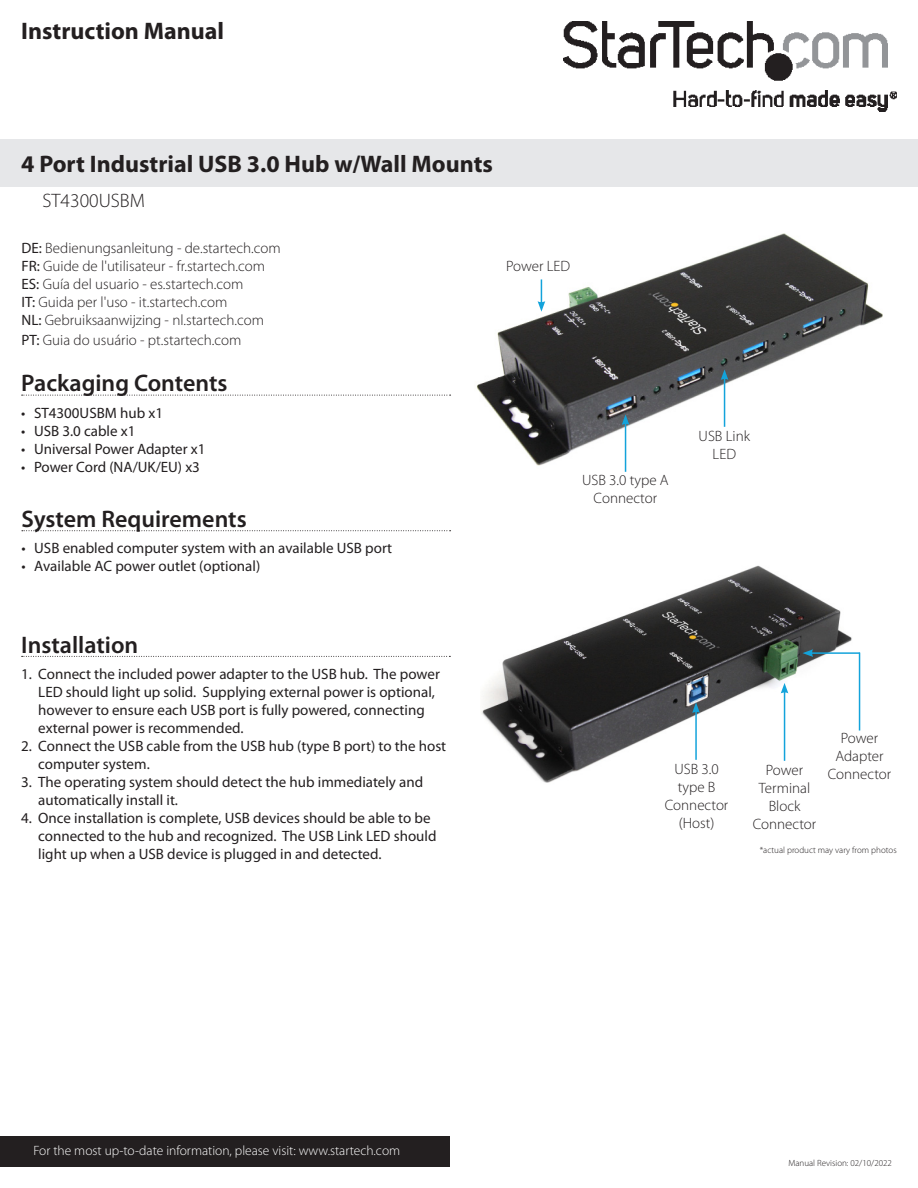
<style>
.page{position:relative;width:918px;height:1188px;background:#fff}
.page>*{position:absolute;margin:0;border:0;box-sizing:border-box;transform-origin:0 0}
.Title_Description{font:700 24px "Myriad Pro";color:#231f20}
.t1{font:600 24px "Myriad Pro";color:#231f20}
.Title_SKU{font:300 19.5px "Myriad Pro";color:#231f20}
.t2{font:15px/18px "Myriad Pro";color:#231f20}
.Text{font:300 15px/18px "Myriad Pro";color:#231f20;text-align:center}
.t3{font:300 13.5px "Myriad Pro";color:#fff}
.Text-2{font:300 9px "Myriad Pro";color:#231f20}
.s1{font-weight:400}
</style>
<div class="page">
<img style="left:563px;top:21px;width:334px;height:90px">
<div style="left:0;top:140px;width:918px;height:47px;background:#e6e7e9"></div>
<div style="left:0;top:1136px;width:450px;height:30px;background:#231f20"></div>
<img style="left:477px;top:233px;width:406px;height:239px">
<svg style="left:22px;top:395px;width:429px;height:1px"></svg>
<svg style="left:22px;top:530px;width:429px;height:1px"></svg>
<svg style="left:22px;top:656px;width:428px;height:1px"></svg>
<img style="left:481px;top:565px;width:371px;height:218px">
<hr style="left:695px;top:711px;width:2px;height:49px;background:#13a3db">
<svg style="left:692px;top:702px;width:8px;height:11px"></svg>
<hr style="left:784px;top:691px;width:1px;height:70px;background:#13a3db">
<svg style="left:781px;top:683px;width:7px;height:10px"></svg>
<hr style="left:859px;top:653px;width:1px;height:78px;background:#13a3db">
<hr style="left:811px;top:652px;width:49px;height:2px;background:#13a3db">
<svg style="left:803px;top:649px;width:10px;height:8px"></svg>
<hr style="left:625px;top:423px;width:1px;height:49px;background:#13a3db">
<svg style="left:622px;top:414px;width:7px;height:11px"></svg>
<hr style="left:724px;top:378px;width:1px;height:49px;background:#13a3db">
<svg style="left:721px;top:369px;width:7px;height:11px"></svg>
<svg style="left:538px;top:279px;width:7px;height:33px"></svg>
<h1 class="Title_Description" style="left:21px;top:16px;width:204px">Instruction Manual</h1>
<p class="Title_Description" style="left:21px;top:148px;width:473px">4 Port Industrial USB 3.0 Hub w/Wall Mounts</p>
<p class="Title_SKU" style="left:43px;top:189px;width:104px">ST4300USBM</p>
<p class="Text" style="left:22px;top:239px;width:261px;text-align:left"><span class="s1">DE:</span> Bedienungsanleitung - de.startech.com <span class="s1">FR:</span> Guide de l'utilisateur - fr.startech.com <span class="s1">ES:</span> Guía del usuario - es.startech.com<br><span class="s1">IT:</span> Guida per l'uso - it.startech.com<br><span class="s1">NL:</span> Gebruiksaanwijzing - nl.startech.com</p>
<p class="Text" style="left:22px;top:331px;width:221px"><span class="s1">PT:</span> Guia do usuário - pt.startech.com</p>
<h1 class="t1" style="left:21px;top:368px;width:208px">Packaging Contents</h1>
<p class="t2" style="left:21px;top:403px;width:143px">• ST4300USBM hub x1</p>
<p class="t2" style="left:21px;top:421px;width:116px">• USB 3.0 cable x1</p>
<p class="t2" style="left:21px;top:439px;width:186px">• Universal Power Adapter x1</p>
<p class="t2" style="left:21px;top:457px;width:180px">• Power Cord (NA/UK/EU) x3</p>
<h1 class="t1" style="left:22px;top:504px;width:227px">System Requirements</h1>
<p class="t2" style="left:22px;top:539px;width:372px">• USB enabled computer system with an available USB port</p>
<p class="t2" style="left:22px;top:557px;width:240px">• Available AC power outlet (optional)</p>
<p class="Text" style="left:506px;top:257px;width:66px">Power LED</p>
<p class="Text" style="left:582px;top:471px;width:88px">USB 3.0 type A<br>Connector</p>
<p class="Text" style="left:699px;top:426px;width:53px">USB Link<br>LED</p>
<h1 class="t1" style="left:21px;top:629px;width:119px">Installation</h1>
<p class="t2" style="left:38px;top:665px;width:403px;text-indent:-17px">1. Connect the included power adapter to the USB hub. The power LED should light up solid. Supplying external power is optional, however to ensure each USB port is fully powered, connecting external power is recommended.</p>
<p class="t2" style="left:38px;top:737px;width:410px;text-indent:-17px">2. Connect the USB cable from the USB hub (type B port) to the host computer system.</p>
<p class="t2" style="left:38px;top:773px;width:386px;text-indent:-17px">3. The operating system should detect the hub immediately and automatically install it.</p>
<p class="t2" style="left:38px;top:809px;width:400px;text-indent:-17px">4. Once installation is complete, USB devices should be able to be connected to the hub and recognized. The USB Link LED should light up when a USB device is plugged in and detected.</p>
<p class="Text" style="left:665px;top:759px;width:65px">USB 3.0 type B<br>Connector (Host)</p>
<p class="Text" style="left:753px;top:761px;width:65px">Power<br>Terminal<br>Block<br>Connector</p>
<p class="Text" style="left:828px;top:729px;width:65px">Power<br>Adapter<br>Connector</p>
<p class="Text-2" style="left:760px;top:844px;width:138px">*actual product may vary from photos</p>
<p class="t3" style="left:34px;top:1142px;width:368px">For the most up-to-date information, please visit: www.startech.com</p>
<p class="Text-2" style="left:788px;top:1157px;width:105px">Manual Revision: 02/10/2022</p>
</div>
